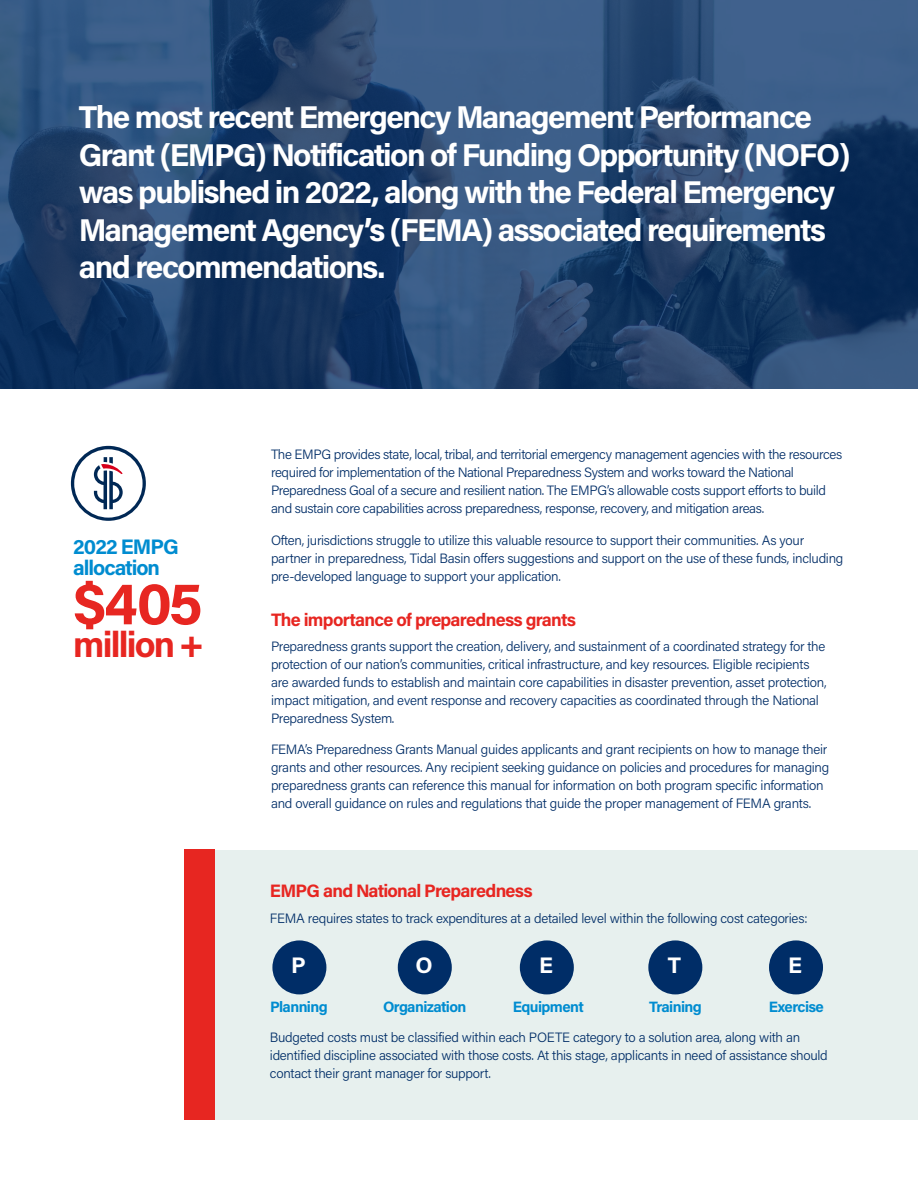
<style>
.page{position:relative;width:918px;height:1188px;background:#fff}
.page>*{position:absolute;margin:0;border:0;box-sizing:border-box;transform-origin:0 0}
.t1{font:700 60px "Acumin Pro";color:#e72621}
.t2{font:700 36px "Acumin Pro";letter-spacing:-.05em;color:#e72621}
.t3{font:700 31.5px/37.5px "Acumin Pro";letter-spacing:-.05em;color:#fff}
.t4{font:700 22.5px "Acumin Pro";color:#fff}
.t5{font:700 21px/21px "Acumin Pro";letter-spacing:-.05em;color:#008cd0}
.t6{font:700 18px "Acumin Pro";letter-spacing:-.04em;color:#e72621}
.t7{font:700 15px "Acumin Pro";letter-spacing:-.04em;color:#008cd0}
.t8{font:300 13.5px/18px "Acumin Pro";letter-spacing:-.02em;color:#002d67}
</style>
<div class="page">
<div style="left:185px;top:850px;width:733px;height:270px;background:#e7f0ee"></div>
<svg style="left:0;top:0;width:918px;height:389px;background:#264670"></svg>
<div style="left:272px;top:940px;width:54px;height:54px;background:#002d67;border-radius:50%"></div>
<div style="left:648px;top:940px;width:54px;height:54px;background:#002d67;border-radius:50%"></div>
<div style="left:398px;top:940px;width:54px;height:54px;background:#002d67;border-radius:50%"></div>
<div style="left:769px;top:940px;width:54px;height:54px;background:#002d67;border-radius:50%"></div>
<div style="left:520px;top:940px;width:54px;height:54px;background:#002d67;border-radius:50%"></div>
<svg style="left:71px;top:446px;width:75px;height:75px"></svg>
<div style="left:185px;top:849px;width:30px;height:270px;background:#e72621"></div>
<p class="t3" style="left:79px;top:97px;width:773px">The most recent Emergency Management Performance Grant (EMPG) Notification of Funding Opportunity (NOFO) was published in 2022, along with the Federal Emergency Management Agency’s (FEMA) associated requirements and recommendations.</p>
<h3 class="t5" style="left:73px;top:535px;width:107px">2022 EMPG allocation</h3>
<h1 class="t1" style="left:73px;top:561px;width:131px">$405</h1>
<h2 class="t2" style="left:73px;top:619px;width:133px">million +</h2>
<p class="t8" style="left:271px;top:445px;width:573px">The EMPG provides state, local, tribal, and territorial emergency management agencies with the resources required for implementation of the National Preparedness System and works toward the National Preparedness Goal of a secure and resilient nation. The EMPG’s allowable costs support efforts to build and sustain core capabilities across preparedness, response, recovery, and mitigation areas.</p>
<p class="t8" style="left:271px;top:531px;width:574px">Often, jurisdictions struggle to utilize this valuable resource to support their communities. As your partner in preparedness, Tidal Basin offers suggestions and support on the use of these funds, including pre-developed language to support your application.</p>
<h3 class="t6" style="left:271px;top:607px;width:307px">The importance of preparedness grants</h3>
<p class="t8" style="left:271px;top:636px;width:557px">Preparedness grants support the creation, delivery, and sustainment of a coordinated strategy for the protection of our nation’s communities, critical infrastructure, and key resources. Eligible recipients are awarded funds to establish and maintain core capabilities in disaster prevention, asset protection, impact mitigation, and event response and recovery capacities as coordinated through the National Preparedness System.</p>
<p class="t8" style="left:271px;top:740px;width:560px">FEMA’s Preparedness Grants Manual guides applicants and grant recipients on how to manage their grants and other resources. Any recipient seeking guidance on policies and procedures for managing preparedness grants can reference this manual for information on both program specific information and overall guidance on rules and regulations that guide the proper management of FEMA grants.</p>
<h3 class="t6" style="left:270px;top:878px;width:264px">EMPG and National Preparedness</h3>
<p class="t8" style="left:270px;top:909px;width:539px">FEMA requires states to track expenditures at a detailed level within the following cost categories:</p>
<h3 class="t4" style="left:291px;top:950px;width:16px">P</h3>
<h3 class="t4" style="left:415px;top:950px;width:19px">O</h3>
<h3 class="t4" style="left:539px;top:950px;width:15px">E</h3>
<h3 class="t4" style="left:668px;top:950px;width:15px">T</h3>
<h3 class="t4" style="left:788px;top:950px;width:15px">E</h3>
<p class="t7" style="left:270px;top:996px;width:59px">Planning</p>
<p class="t7" style="left:383px;top:996px;width:85px">Organization</p>
<p class="t7" style="left:513px;top:996px;width:72px">Equipment</p>
<p class="t7" style="left:649px;top:996px;width:54px">Training</p>
<p class="t7" style="left:769px;top:996px;width:57px">Exercise</p>
<p class="t8" style="left:270px;top:1028px;width:559px">Budgeted costs must be classified within each POETE category to a solution area, along with an identified discipline associated with those costs. At this stage, applicants in need of assistance should contact their grant manager for support.</p>
</div>
